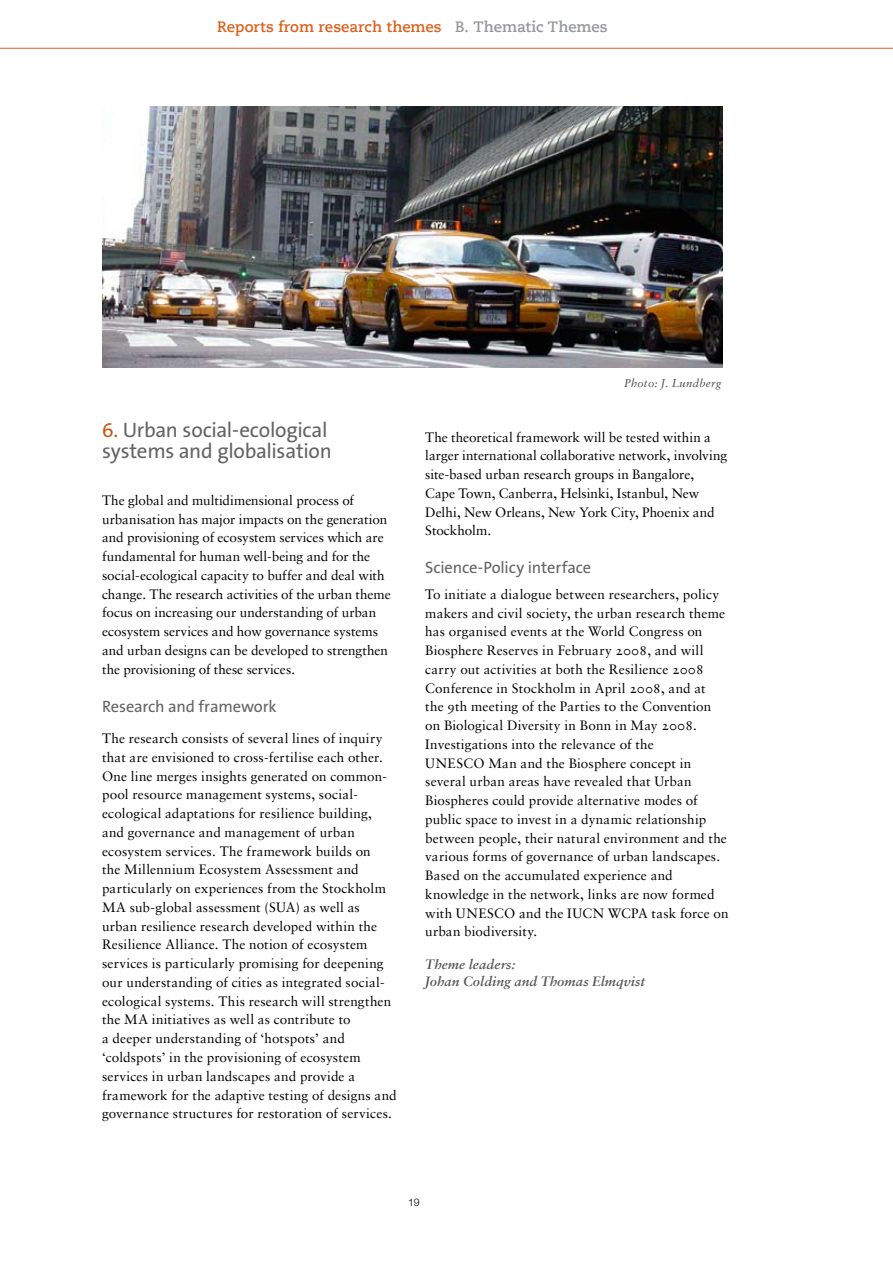
<style>
.page{position:relative;width:893px;height:1263px;background:#fff}
.page>*{position:absolute;margin:0;border:0;box-sizing:border-box;transform-origin:0 0}
.t1{font:21px/21px "The Sans B W5 Plain";letter-spacing:-.015em;color:#646464}
.t2{font:16.5px "The Sans B W5 Plain";letter-spacing:-.01em;color:#646464}
.t3{font:700 15px "Caecilia Com 75";color:#db611e}
.t4{font:13.5px/18.8px "Sabon Roman Os F";letter-spacing:.01em;color:#000}
.t5{font:13.5px/16.5px "Sabon Bold Italic Os F";letter-spacing:.005em;color:#58595b}
.t6{font:11.25px "Sabon Italic Os F";letter-spacing:.025em;color:#494949}
.t7{font:300 10.5px "Helvetica Neue LT Std";color:#000}
.s1{color:#95979a}
.s2{color:#c8591a}
</style>
<div class="page">
<hr style="left:0;top:48px;width:893px;height:1px;background:#db611e">
<img style="left:102px;top:106px;width:621px;height:261px">
<p class="t3" style="left:217px;top:17px;width:392px">Reports from research themes <span class="s1">B. Thematic Themes</span></p>
<p class="t6" style="left:624px;top:376px;width:99px">Photo: J. Lundberg</p>
<h1 class="t1" style="left:102px;top:420px;width:231px"><span class="s2">6.</span> Urban social-ecological systems and globalisation</h1>
<p class="t4" style="left:102px;top:491px;width:290px">The global and multidimensional process of urbanisation has major impacts on the generation and provisioning of ecosystem services which are fundamental for human well-being and for the social-ecological capacity to buffer and deal with change. The research activities of the urban theme focus on increasing our understanding of urban ecosystem services and how governance systems and urban designs can be developed to strengthen the provisioning of these services.</p>
<p class="t2" style="left:102px;top:695px;width:176px">Research and framework</p>
<p class="t4" style="left:102px;top:729px;width:296px">The research consists of several lines of inquiry that are envisioned to cross-fertilise each other.<br>One line merges insights generated on common&shy;pool resource management systems, social&shy;ecological adaptations for resilience building, and governance and management of urban ecosystem services. The framework builds on<br>the Millennium Ecosystem Assessment and particularly on experiences from the Stockholm MA sub-global assessment (SUA) as well as urban resilience research developed within the Resilience Alliance. The notion of ecosystem services is particularly promising for deepening our understanding of cities as integrated social&shy;ecological systems. This research will strengthen the MA initiatives as well as contribute to<br>a deeper understanding of ‘hotspots’ and ‘coldspots’ in the provisioning of ecosystem services in urban landscapes and provide a framework for the adaptive testing of designs and governance structures for restoration of services.</p>
<p class="t4" style="left:425px;top:427px;width:303px">The theoretical framework will be tested within a larger international collaborative network, involving site-based urban research groups in Bangalore, Cape Town, Canberra, Helsinki, Istanbul, New Delhi, New Orleans, New York City, Phoenix and Stockholm.</p>
<p class="t2" style="left:425px;top:557px;width:168px">Science-Policy interface</p>
<p class="t4" style="left:425px;top:584px;width:305px">To initiate a dialogue between researchers, policy makers and civil society, the urban research theme has organised events at the World Congress on Biosphere Reserves in February 2008, and will carry out activities at both the Resilience 2008<br>Conference in Stockholm in April 2008, and at<br>the 9th meeting of the Parties to the Convention on Biological Diversity in Bonn in May 2008.<br>Investigations into the relevance of the<br>UNESCO Man and the Biosphere concept in several urban areas have revealed that Urban Biospheres could provide alternative modes of public space to invest in a dynamic relationship between people, their natural environment and the various forms of governance of urban landscapes.<br>Based on the accumulated experience and knowledge in the network, links are now formed with UNESCO and the IUCN WCPA task force on urban biodiversity.</p>
<p class="t5" style="left:425px;top:956px;width:221px">Theme leaders:<br>Johan Colding and Thomas Elmqvist</p>
<p class="t7" style="left:408px;top:1196px;width:13px">19</p>
</div>
